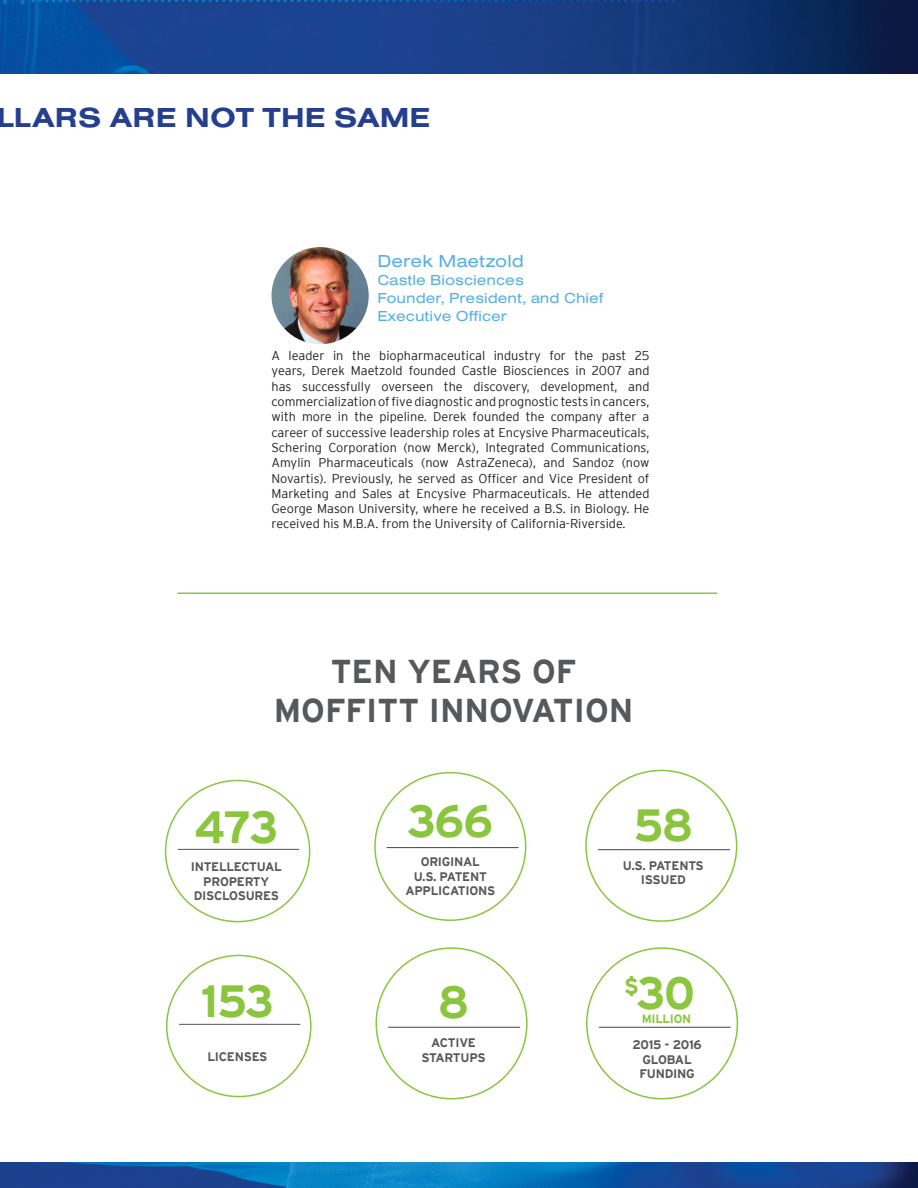
<style>
.page{position:relative;width:918px;height:1188px;background:#fff}
.page>*{position:absolute;margin:0;border:0;box-sizing:border-box;transform-origin:0 0}
.t1{font:700 45px "Interstate";letter-spacing:-.035em;color:#8ac53e}
.t2{font:700 45px "Interstate";color:#8bc63e}
.t3{font:700 33px "Interstate";color:#57585a}
.t4{font:700 28.5px "Nimbus San Ext";color:#253f8e}
.t5{font:18px "Nimbus San Ext";color:#57b0e2}
.t6{font:15px/18px "Nimbus San Ext";color:#57b0e2}
.t7{font:300 12.75px/15.3px "Interstate";color:#231f20;text-align:justify}
.t8{font:700 12.45px/14.4px "Interstate";letter-spacing:-.02em;color:#57585a;text-align:center}
.t9{font:700 12px "Interstate";letter-spacing:-.02em;color:#8bc63e}
</style>
<div class="page">
<img style="left:0;top:0;width:918px;height:73px">
<img style="left:272px;top:247px;width:97px;height:97px;border-radius:49px">
<hr style="left:387px;top:847px;width:132px;height:1px;background:#57585a">
<hr style="left:388px;top:1027px;width:132px;height:1px;background:#57585a">
<hr style="left:178px;top:849px;width:121px;height:1px;background:#57585a">
<hr style="left:179px;top:1024px;width:121px;height:1px;background:#57585a">
<hr style="left:598px;top:849px;width:132px;height:1px;background:#57585a">
<hr style="left:599px;top:1027px;width:132px;height:1px;background:#57585a">
<img style="left:0;top:1163px;width:918px;height:25px">
<hr style="left:177px;top:592px;width:540px;height:2px;background:#8ac53e">
<h3 class="t4" style="left:-4px;top:102px;width:435px">LLARS ARE NOT THE SAME</h3>
<p class="t5" style="left:377px;top:251px;width:148px">Derek Maetzold</p>
<p class="t6" style="left:377px;top:271px;width:148px">Castle Biosciences</p>
<p class="t6" style="left:377px;top:289px;width:228px">Founder, President, and Chief<br>Executive Officer</p>
<p class="t7" style="left:272px;top:348px;width:380px">A leader in the biopharmaceutical industry for the past 25 years, Derek Maetzold founded Castle Biosciences in 2007 and has successfully overseen the discovery, development, and commercialization of five diagnostic and prognostic tests in cancers, with more in the pipeline. Derek founded the company after a career of successive leadership roles at Encysive Pharmaceuticals, Schering Corporation (now Merck), Integrated Communications, Amylin Pharmaceuticals (now AstraZeneca), and Sandoz (now Novartis). Previously, he served as Officer and Vice President of Marketing and Sales at Encysive Pharmaceuticals. He attended George Mason University, where he received a B.S. in Biology. He received his M.B.A. from the University of California-Riverside.</p>
<p class="t3" style="left:331px;top:653px;width:247px">TEN YEARS OF</p>
<p class="t3" style="left:274px;top:692px;width:361px">MOFFITT INNOVATION</p>
<p class="t1" style="left:194px;top:802px;width:86px">473</p>
<p class="t8" style="left:191px;top:860px;width:93px">INTELLECTUAL</p>
<p class="t8" style="left:203px;top:874px;width:68px">PROPERTY</p>
<p class="t8" style="left:194px;top:889px;width:87px">DISCLOSURES</p>
<p class="t1" style="left:201px;top:977px;width:75px">153</p>
<p class="t8" style="left:208px;top:1049px;width:61px">LICENSES</p>
<p class="t1" style="left:407px;top:796px;width:88px">366</p>
<p class="t8" style="left:405px;top:855px;width:91px">ORIGINAL<br>U.S. PATENT<br>APPLICATIONS</p>
<p class="t1" style="left:438px;top:977px;width:33px">8</p>
<p class="t8" style="left:431px;top:1036px;width:46px">ACTIVE</p>
<p class="t8" style="left:422px;top:1050px;width:66px">STARTUPS</p>
<p class="t1" style="left:633px;top:800px;width:62px">58</p>
<p class="t8" style="left:623px;top:858px;width:82px">U.S. PATENTS<br>ISSUED</p>
<p class="t2" style="left:624px;top:968px;width:72px"><sup>$</sup>30</p>
<p class="t9" style="left:642px;top:1012px;width:51px">MILLION</p>
<p class="t8" style="left:633px;top:1037px;width:71px">2015 - 2016</p>
<p class="t8" style="left:643px;top:1052px;width:51px">GLOBAL</p>
<p class="t8" style="left:639px;top:1066px;width:57px">FUNDING</p>
</div>
